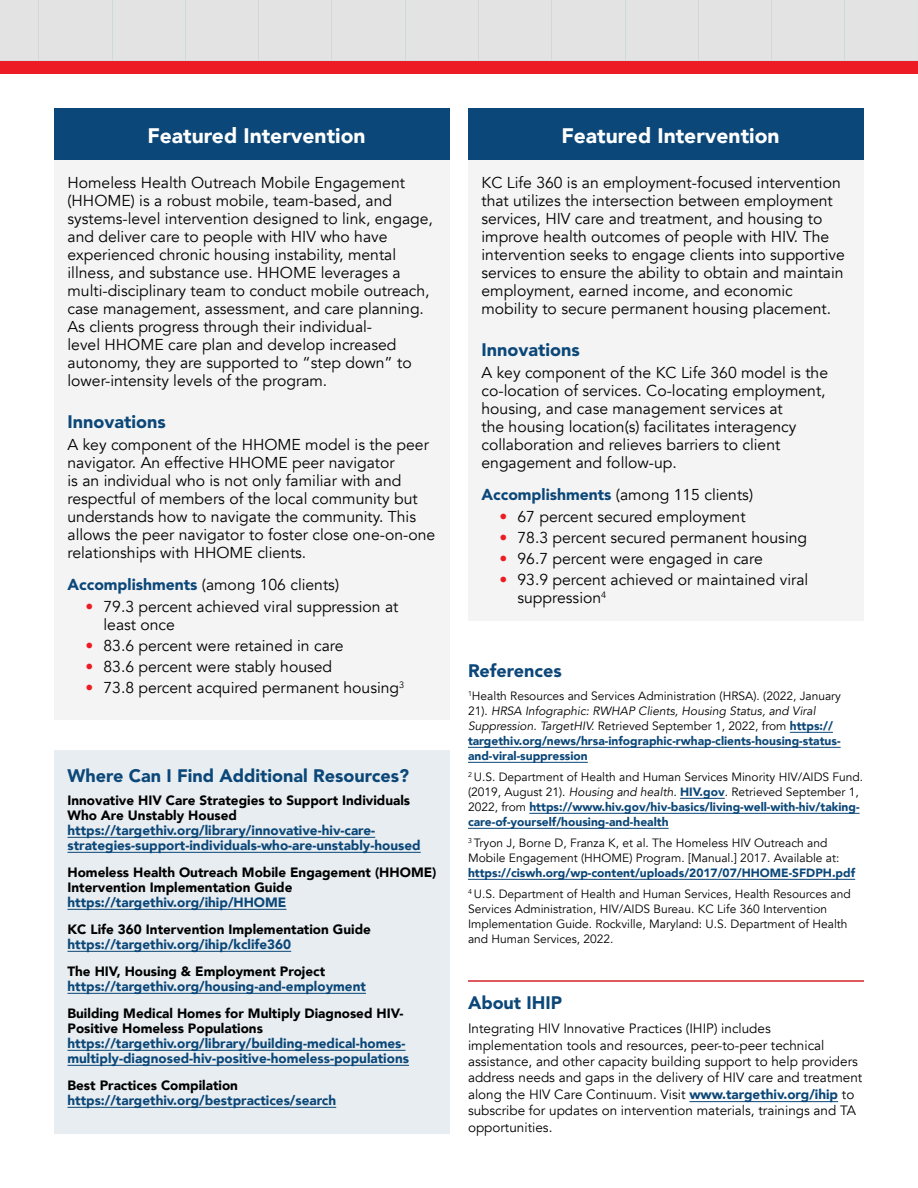
<style>
.page{position:relative;width:918px;height:1188px;background:#fff}
.page>*{position:absolute;margin:0;border:0;box-sizing:border-box;transform-origin:0 0}
.t1{font:900 21px "Avenir";color:#fff}
.t2{font:900 18px "Avenir LT Std";color:#0b4778}
.t3{font:15.75px/18px "Avenir";color:#000}
.t4{font:900 13.5px/15px "Avenir";color:#0b4778}
.t5{font:13.5px/16.5px "Avenir";color:#000}
.t6{font:900 13.5px/15px "Avenir";color:#000}
.t7{font:12px/15px "Avenir";color:#000}
.t8{font:900 12px/15px "Avenir";color:#0b4778}
.s1{font-family:"Avenir LT Std";font-weight:900;color:#0b4778}
.s2{color:#ed1c24}
.s3{font-weight:400;color:#000}
.s4{font-weight:400;font-style:italic;color:#000}
.s5{font-style:italic}
.s6{font-weight:900;color:#0b4778}
.s7{color:#000}
.s8{color:#0b4778}
</style>
<div class="page">
<div style="left:0;top:0;width:918px;height:61px;background:#e3e3e4"></div>
<div style="left:0;top:61px;width:918px;height:12px;background:#ed1c24"></div>
<div style="left:54px;top:751px;width:396px;height:383px;background:#e7edf1"></div>
<hr style="left:68px;top:837px;width:307px;height:1px;background:#0b4778">
<hr style="left:68px;top:852px;width:353px;height:1px;background:#0b4778">
<hr style="left:68px;top:909px;width:218px;height:1px;background:#0b4778">
<hr style="left:68px;top:951px;width:223px;height:1px;background:#0b4778">
<hr style="left:68px;top:993px;width:298px;height:1px;background:#0b4778">
<hr style="left:68px;top:1050px;width:338px;height:1px;background:#0b4778">
<hr style="left:68px;top:1065px;width:341px;height:1px;background:#0b4778">
<hr style="left:68px;top:1107px;width:268px;height:1px;background:#0b4778">
<div style="left:54px;top:108px;width:396px;height:612px;background:#f4f4f5"></div>
<div style="left:468px;top:108px;width:396px;height:513px;background:#f4f4f5"></div>
<hr style="left:689px;top:1101px;width:149px;height:1px;background:#0b4778">
<hr style="left:468px;top:980px;width:396px;height:2px;background:#d2232a">
<hr style="left:790px;top:732px;width:43px;height:1px;background:#0b4778">
<hr style="left:468px;top:747px;width:373px;height:1px;background:#0b4778">
<hr style="left:468px;top:762px;width:120px;height:1px;background:#0b4778">
<hr style="left:680px;top:798px;width:45px;height:1px;background:#0b4778">
<hr style="left:529px;top:813px;width:331px;height:1px;background:#0b4778">
<hr style="left:468px;top:828px;width:201px;height:1px;background:#0b4778">
<hr style="left:468px;top:879px;width:387px;height:1px;background:#0b4778">
<div style="left:54px;top:108px;width:396px;height:51px;background:#0b4778"></div>
<div style="left:468px;top:108px;width:396px;height:51px;background:#0b4778"></div>
<h2 class="t1" style="left:147px;top:117px;width:220px">Featured Intervention</h2>
<h2 class="t1" style="left:561px;top:117px;width:220px">Featured Intervention</h2>
<p class="t3" style="left:68px;top:173px;width:367px">Homeless Health Outreach Mobile Engagement (HHOME) is a robust mobile, team-based, and systems-level intervention designed to link, engage, and deliver care to people with HIV who have experienced chronic housing instability, mental illness, and substance use. HHOME leverages a multi-disciplinary team to conduct mobile outreach, case management, assessment, and care planning.<br>As clients progress through their individual-<br>level HHOME care plan and develop increased autonomy, they are supported to “step down” to lower-intensity levels of the program.</p>
<h2 class="t2" style="left:68px;top:410px;width:100px">Innovations</h2>
<p class="t3" style="left:68px;top:436px;width:369px">A key component of the HHOME model is the peer navigator. An effective HHOME peer navigator<br>is an individual who is not only familiar with and respectful of members of the local community but understands how to navigate the community. This allows the peer navigator to foster close one-on-one relationships with HHOME clients.</p>
<p class="t3" style="left:68px;top:575px;width:273px"><span class="s1">Accomplishments</span> (among 106 clients)</p>
<p class="t3" style="left:104px;top:598px;width:296px;text-indent:-18px"><span class="s2">•</span> 79.3 percent achieved viral suppression at least once</p>
<p class="t3" style="left:86px;top:637px;width:260px"><span class="s2">•</span> 83.6 percent were retained in care</p>
<p class="t3" style="left:86px;top:658px;width:248px"><span class="s2">•</span> 83.6 percent were stably housed</p>
<p class="t3" style="left:86px;top:679px;width:320px"><span class="s2">•</span> 73.8 percent acquired permanent housing<sup>3</sup></p>
<p class="t3" style="left:482px;top:173px;width:365px">KC Life 360 is an employment-focused intervention that utilizes the intersection between employment services, HIV care and treatment, and housing to improve health outcomes of people with HIV. The intervention seeks to engage clients into supportive services to ensure the ability to obtain and maintain employment, earned income, and economic mobility to secure permanent housing placement.</p>
<h2 class="t2" style="left:482px;top:338px;width:100px">Innovations</h2>
<p class="t3" style="left:482px;top:364px;width:348px">A key component of the KC Life 360 model is the co-location of services. Co-locating employment, housing, and case management services at<br>the housing location(s) facilitates interagency collaboration and relieves barriers to client engagement and follow-up.</p>
<p class="t3" style="left:482px;top:485px;width:273px"><span class="s1">Accomplishments</span> (among 115 clients)</p>
<p class="t3" style="left:500px;top:508px;width:248px"><span class="s2">•</span> 67 percent secured employment</p>
<p class="t3" style="left:500px;top:529px;width:309px"><span class="s2">•</span> 78.3 percent secured permanent housing</p>
<p class="t3" style="left:500px;top:550px;width:265px"><span class="s2">•</span> 96.7 percent were engaged in care</p>
<p class="t3" style="left:518px;top:571px;width:292px;text-indent:-18px"><span class="s2">•</span> 93.9 percent achieved or maintained viral suppression<sup>4</sup></p>
<h2 class="t2" style="left:468px;top:660px;width:95px">References</h2>
<p class="t8" style="left:468px;top:688px;width:375px"><sup>1</sup><span class="s3">Health Resources and Services Administration (HRSA). (2022, January 21).</span> <span class="s4">HRSA Infographic: RWHAP Clients, Housing Status, and Viral Suppression. TargetHIV.</span> <span class="s3">Retrieved September 1, 2022, from</span> https:// targethiv.org/news/hrsa-infographic-rwhap-clients-housing-status&shy;and-viral-suppression</p>
<p class="t7" style="left:468px;top:769px;width:397px"><sup>2</sup> U.S. Department of Health and Human Services Minority HIV/AIDS Fund. (2019, August 21). <span class="s5">Housing and health.</span> <span class="s6">HIV.gov</span>. Retrieved September 1, 2022, from <span class="s6">https://www.hiv.gov/hiv-basics/living-well-with-hiv/taking&shy;care-of-yourself/housing-and-health</span></p>
<p class="t7" style="left:468px;top:835px;width:389px"><sup>3</sup> Tryon J, Borne D, Franza K, et al. The Homeless HIV Outreach and<br>Mobile Engagement (HHOME) Program. [Manual.] 2017. Available at: <span class="s6">https://ciswh.org/wp-content/uploads/2017/07/HHOME-SFDPH.pdf</span></p>
<p class="t7" style="left:468px;top:886px;width:384px"><sup>4</sup> U.S. Department of Health and Human Services, Health Resources and Services Administration, HIV/AIDS Bureau. KC Life 360 Intervention Implementation Guide. Rockville, Maryland: U.S. Department of Health and Human Services, 2022.</p>
<h2 class="t2" style="left:68px;top:765px;width:343px">Where Can I Find Additional Resources?</h2>
<p class="t4" style="left:68px;top:792px;width:355px"><span class="s7">Innovative HIV Care Strategies to Support Individuals Who Are Unstably Housed </span>https://targethiv.org/library/innovative-hiv-care&shy;strategies-support-individuals-who-are-unstably-housed</p>
<p class="t6" style="left:68px;top:864px;width:370px">Homeless Health Outreach Mobile Engagement (HHOME)<br>Intervention Implementation Guide <span class="s8">https://targethiv.org/ihip/HHOME</span></p>
<p class="t6" style="left:68px;top:921px;width:305px">KC Life 360 Intervention Implementation Guide <span class="s8">https://targethiv.org/ihip/kclife360</span></p>
<p class="t4" style="left:68px;top:963px;width:300px"><span class="s7">The HIV, Housing &amp; Employment Project </span>https://targethiv.org/housing-and-employment</p>
<p class="t4" style="left:68px;top:1005px;width:343px"><span class="s7">Building Medical Homes for Multiply Diagnosed HIV-Positive Homeless Populations </span>https://targethiv.org/library/building-medical-homes&shy;multiply-diagnosed-hiv-positive-homeless-populations</p>
<p class="t4" style="left:68px;top:1077px;width:270px"><span class="s7">Best Practices Compilation </span>https://targethiv.org/bestpractices/search</p>
<h2 class="t2" style="left:468px;top:992px;width:96px">About IHIP</h2>
<p class="t5" style="left:468px;top:1020px;width:396px">Integrating HIV Innovative Practices (IHIP) includes implementation tools and resources, peer-to-peer technical assistance, and other capacity building support to help providers address needs and gaps in the delivery of HIV care and treatment along the HIV Care Continuum. Visit <span class="s6">www.targethiv.org/ihip</span> to subscribe for updates on intervention materials, trainings and TA opportunities.</p>
</div>
